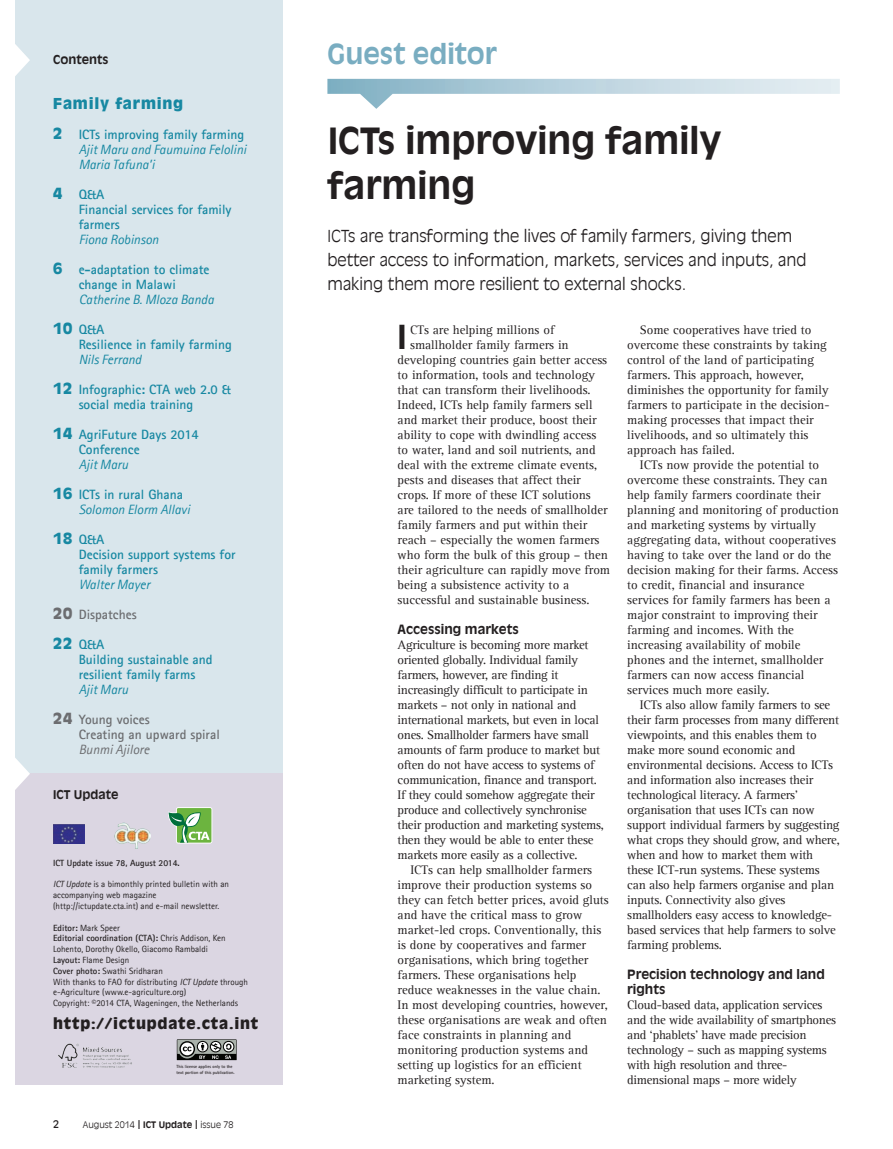
<style>
.page{position:relative;width:893px;height:1149px;background:#fff}
.page>*{position:absolute;margin:0;border:0;box-sizing:border-box;transform-origin:0 0}
.t1{font:700 36px/45px "Antique Olive LT";color:#231f20}
.t2{font:700 33px "Antique Olive LT";color:#231f20}
.t3{font:700 27px "Antique Olive LT";color:#79adc1}
.t4{font:300 16.5px/24px "Antique Olive LT";color:#231f20}
.t5{font:900 15px "Antique Olive LT";letter-spacing:.05em;color:#231f20}
.t6{font:900 15px "Antique Olive LT";letter-spacing:.05em;color:#1788a2}
.t7{font:700 13.5px/15px "Agfa Rotis Sans Serif";color:#1788a2}
.t8{font:italic 13.5px/15px "Agfa Rotis Sans Serif";color:#1788a2}
.t9{font:700 13.5px/15px "Agfa Rotis Sans Serif";color:#6c6d70}
.t10{font:italic 13.5px "Agfa Rotis Sans Serif";color:#6c6d70}
.t11{font:12.75px/15px "Agfa Rotis Serif";color:#231f20}
.t12{font:12.75px/15px "Agfa Rotis Serif";letter-spacing:-.02em;color:#231f20}
.t13{font:700 12.75px/15px "Antique Olive LT";color:#231f20}
.t14{font:700 12px "Antique Olive LT";color:#231f20}
.t15{font:10.5px "Antique Olive LT";color:#231f20}
.t16{font:9px/10.8px "Agfa Rotis Sans Serif";color:#231f20}
.t17{font:700 9px "Agfa Rotis Sans Serif";color:#231f20}
.t18{font:300 9px "Antique Olive LT";color:#231f20}
.t19{font:700 4.5px/5.4px "Agfa Rotis Sans Serif";color:#231f20}
.s1{font-family:"Antique Olive LT";font-weight:900;font-style:normal;font-size:15px}
.s2{font-weight:700;font-style:normal}
.s3{font-family:"Antique Olive LT";font-weight:900;font-size:15px}
.s4{font-style:italic}
.s5{font-weight:700}
.s6{font-size:15px}
</style>
<div class="page">
<div style="left:0;top:0;width:283px;height:799px;background:#d9e6ec"></div>
<svg style="left:327px;top:79px;width:513px;height:30px"></svg>
<div style="left:0;top:773px;width:283px;height:311px;background:#dbd6e2"></div>
<svg style="left:0;top:0;width:30px;height:1085px"></svg>
<img style="left:58px;top:1043px;width:74px;height:25px">
<svg style="left:177px;top:1039px;width:60px;height:22px"></svg>
<img style="left:114px;top:822px;width:37px;height:26px">
<img style="left:53px;top:824px;width:31px;height:19px">
<svg style="left:168px;top:807px;width:44px;height:36px;background:#89bd7e"></svg>
<p class="t14" style="left:53px;top:52px;width:57px">Contents</p>
<p class="t6" style="left:53px;top:94px;width:132px">Family farming</p>
<p class="t8" style="left:79px;top:127px;width:169px;text-indent:-26px"><span class="s1">2</span> <span class="s2">ICTs improving family farming<br></span>Ajit Maru and Faumuina Felolini<br>Maria Tafuna’i</p>
<p class="t7" style="left:79px;top:186px;width:154px;text-indent:-26px"><span class="s3">4</span> Q&amp;A<br>Financial services for family farmers</p>
<p class="t8" style="left:79px;top:232px;width:81px">Fiona Robinson</p>
<p class="t7" style="left:53px;top:261px;width:158px;text-align:center"><span class="s3">6</span> e-adaptation to climate change in Malawi</p>
<p class="t8" style="left:79px;top:292px;width:137px">Catherine B. Mloza Banda</p>
<p class="t7" style="left:79px;top:321px;width:155px;text-indent:-26px"><span class="s3">10</span> Q&amp;A<br>Resilience in family farming</p>
<p class="t8" style="left:79px;top:352px;width:64px">Nils Ferrand</p>
<p class="t7" style="left:79px;top:381px;width:154px;text-indent:-26px"><span class="s3">12</span> Infographic: CTA web 2.0 &amp; social media training</p>
<p class="t7" style="left:79px;top:426px;width:122px;text-indent:-26px"><span class="s3">14</span> AgriFuture Days 2014<br>Conference</p>
<p class="t8" style="left:79px;top:457px;width:51px">Ajit Maru</p>
<p class="t8" style="left:79px;top:487px;width:113px;text-indent:-26px"><span class="s1">16</span> <span class="s2">ICTs in rural Ghana<br></span>Solomon Elorm Allavi</p>
<p class="t7" style="left:79px;top:531px;width:158px;text-indent:-26px"><span class="s3">18</span> Q&amp;A<br>Decision support systems for family farmers</p>
<p class="t8" style="left:79px;top:577px;width:73px">Walter Mayer</p>
<p class="t9" style="left:53px;top:606px;width:85px"><span class="s3">20</span> Dispatches</p>
<p class="t7" style="left:79px;top:636px;width:135px;text-indent:-26px"><span class="s3">22</span> Q&amp;A<br>Building sustainable and resilient family farms</p>
<p class="t8" style="left:79px;top:682px;width:51px">Ajit Maru</p>
<p class="t9" style="left:79px;top:711px;width:143px;text-indent:-26px"><span class="s3">24</span> Young voices<br>Creating an upward spiral</p>
<p class="t10" style="left:79px;top:741px;width:72px">Bunmi Ajilore</p>
<p class="t14" style="left:53px;top:787px;width:67px">ICT Update</p>
<p class="t17" style="left:53px;top:856px;width:128px">ICT Update issue 78, August 2014.</p>
<p class="t16" style="left:53px;top:878px;width:177px"><span class="s4">ICT Update</span> is a bimonthly printed bulletin with an accompanying web magazine (http://ictupdate.cta.int) and e-mail newsletter.</p>
<p class="t16" style="left:53px;top:921px;width:196px"><span class="s5">Editor:</span> Mark Speer<br><span class="s5">Editorial coordination (CTA):</span> Chris Addison, Ken Lohento, Dorothy Okello, Giacomo Rambaldi<br><span class="s5">Layout:</span> Flame Design<br><span class="s5">Cover photo:</span> Swathi Sridharan<br>With thanks to FAO for distributing <span class="s4">ICT Update</span> through e-Agriculture (www.e-agriculture.org)<br>Copyright: ©2014 CTA, Wageningen, the Netherlands</p>
<p class="t5" style="left:53px;top:1014px;width:207px">http://ictupdate.cta.int</p>
<p class="t19" style="left:176px;top:1063px;width:59px">This license applies only to the text portion of this publication.</p>
<p class="t15" style="left:53px;top:1117px;width:7px">2</p>
<p class="t18" style="left:83px;top:1118px;width:152px">August 2014 <span class="s6">ı</span> <span class="s5">ICT Update</span> <span class="s6">ı</span> issue 78</p>
<h3 class="t3" style="left:327px;top:37px;width:171px">Guest editor</h3>
<h1 class="t1" style="left:327px;top:118px;width:396px">ICTs improving family farming</h1>
<p class="t4" style="left:327px;top:224px;width:481px">ICTs are transforming the lives of family farmers, giving them better access to information, markets, services and inputs, and making them more resilient to external shocks.</p>
<h2 class="t2" style="left:398px;top:316px;width:11px">I</h2>
<p class="t11" style="left:410px;top:322px;width:146px">CTs are helping millions of</p>
<p class="t11" style="left:410px;top:337px;width:160px">smallholder family farmers in</p>
<p class="t11" style="left:398px;top:352px;width:211px">developing countries gain better access</p>
<p class="t11" style="left:398px;top:367px;width:199px">to information, tools and technology</p>
<p class="t11" style="left:398px;top:382px;width:195px">that can transform their livelihoods.</p>
<p class="t11" style="left:398px;top:397px;width:197px">Indeed, ICTs help family farmers sell</p>
<p class="t11" style="left:398px;top:412px;width:201px">and market their produce, boost their</p>
<p class="t11" style="left:398px;top:427px;width:200px">ability to cope with dwindling access</p>
<p class="t11" style="left:398px;top:442px;width:200px">to water, land and soil nutrients, and</p>
<p class="t11" style="left:398px;top:457px;width:201px">deal with the extreme climate events,</p>
<p class="t11" style="left:398px;top:472px;width:185px">pests and diseases that affect their</p>
<p class="t11" style="left:398px;top:487px;width:195px">crops. If more of these ICT solutions</p>
<p class="t11" style="left:398px;top:502px;width:211px">are tailored to the needs of smallholder</p>
<p class="t11" style="left:398px;top:517px;width:191px">family farmers and put within their</p>
<p class="t11" style="left:398px;top:532px;width:203px">reach – especially the women farmers</p>
<p class="t11" style="left:398px;top:547px;width:212px">who form the bulk of this group – then</p>
<p class="t11" style="left:398px;top:562px;width:214px">their agriculture can rapidly move from</p>
<p class="t11" style="left:398px;top:577px;width:173px">being a subsistence activity to a</p>
<p class="t11" style="left:398px;top:592px;width:193px">successful and sustainable business.</p>
<p class="t13" style="left:398px;top:622px;width:123px">Accessing markets</p>
<p class="t12" style="left:398px;top:637px;width:208px">Agriculture is becoming more market oriented globally. Individual family farmers, however, are finding it increasingly difficult to participate in markets – not only in national and international markets, but even in local ones. Smallholder farmers have small amounts of farm produce to market but often do not have access to systems of communication, finance and transport.<br>If they could somehow aggregate their produce and collectively synchronise their production and marketing systems, then they would be able to enter these markets more easily as a collective.</p>
<p class="t11" style="left:398px;top:862px;width:213px;text-indent:13px">ICTs can help smallholder farmers improve their production systems so they can fetch better prices, avoid gluts and have the critical mass to grow market-led crops. Conventionally, this is done by cooperatives and farmer organisations, which bring together farmers. These organisations help reduce weaknesses in the value chain.<br>In most developing countries, however, these organisations are weak and often face constraints in planning and monitoring production systems and setting up logistics for an efficient marketing system.</p>
<p class="t11" style="left:627px;top:322px;width:204px;text-indent:13px">Some cooperatives have tried to overcome these constraints by taking control of the land of participating farmers. This approach, however, diminishes the opportunity for family farmers to participate in the decision&shy;making processes that impact their livelihoods, and so ultimately this approach has failed.</p>
<p class="t11" style="left:627px;top:457px;width:213px;text-indent:13px">ICTs now provide the potential to overcome these constraints. They can help family farmers coordinate their planning and monitoring of production and marketing systems by virtually aggregating data, without cooperatives having to take over the land or do the decision making for their farms. Access to credit, financial and insurance services for family farmers has been a major constraint to improving their farming and incomes. With the increasing availability of mobile phones and the internet, smallholder farmers can now access financial services much more easily.</p>
<p class="t11" style="left:627px;top:697px;width:214px;text-indent:13px">ICTs also allow family farmers to see their farm processes from many different viewpoints, and this enables them to make more sound economic and environmental decisions. Access to ICTs and information also increases their technological literacy. A farmers’ organisation that uses ICTs can now support individual farmers by suggesting what crops they should grow, and where, when and how to market them with these ICT-run systems. These systems can also help farmers organise and plan inputs. Connectivity also gives smallholders easy access to knowledge&shy;based services that help farmers to solve farming problems.</p>
<p class="t13" style="left:627px;top:966px;width:199px">Precision technology and land rights</p>
<p class="t12" style="left:627px;top:997px;width:210px">Cloud-based data, application services and the wide availability of smartphones and ‘phablets’ have made precision technology – such as mapping systems with high resolution and three&shy;dimensional maps – more widely</p>
</div>
